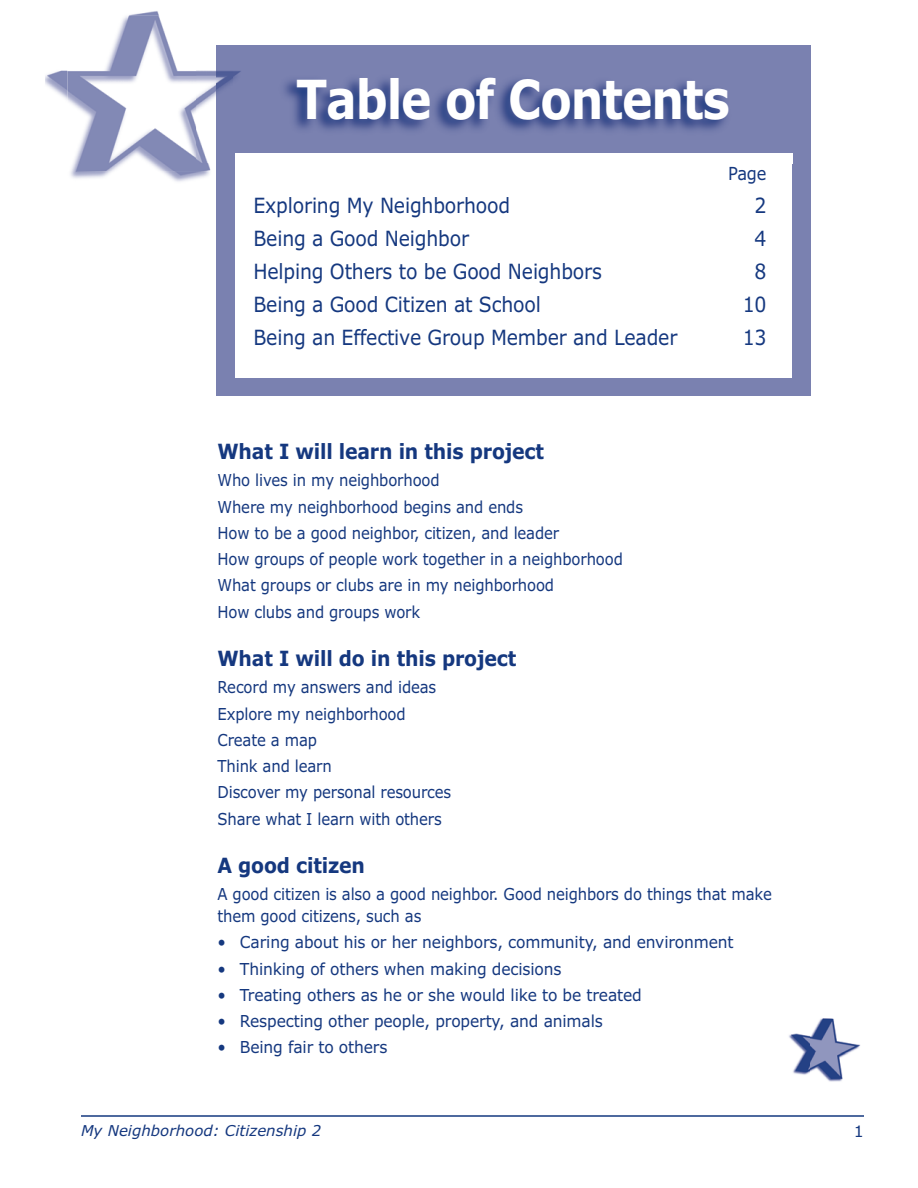
<style>
.page{position:relative;width:918px;height:1188px;background:#fff}
.page>*{position:absolute;margin:0;border:0;box-sizing:border-box;transform-origin:0 0}
.t1{font:700 54px "Verdana";letter-spacing:-.025em;color:#fff;scale:.85 1}
.t2{font:21px "Verdana";letter-spacing:-.01em;color:#15387f;scale:.9 1}
.t3{font:700 21px "Verdana";letter-spacing:-.01em;color:#15387f;scale:.9 1}
.t4{font:18px "Verdana";color:#15387f;scale:.9 1}
.t5{font:16.5px/26.2px "Verdana";letter-spacing:-.01em;color:#15387f;scale:.9 1}
.t6{font:16.5px "Verdana";letter-spacing:-.01em;color:#15387f;scale:.94 1}
.t7{font:15.75px "Verdana";color:#15387f}
.t8{font:italic 15px "Verdana";color:#15387f}
</style>
<div class="page">
<div style="left:216px;top:45px;width:594px;height:351px;background:#7a81b0"></div>
<div style="left:236px;top:153px;width:556px;height:225px;background:#fff"></div>
<hr style="left:81px;top:1115px;width:783px;height:2px;background:#15387f">
<img style="left:284px;top:57px;width:527px;height:106px">
<img style="left:45px;top:11px;width:166px;height:171px">
<img style="left:233px;top:71px;width:8px;height:9px">
<img style="left:235px;top:171px;width:1px;height:17px">
<svg style="left:235px;top:153px;width:1px;height:18px"></svg>
<img style="left:196px;top:57px;width:37px;height:106px">
<img style="left:810px;top:1018px;width:50px;height:64px">
<img style="left:789px;top:1033px;width:21px;height:42px">
<h1 class="t1" style="left:296px;top:78px;width:512px">Table of Contents</h1>
<p class="t4" style="left:728px;top:167px;width:44px">Page</p>
<p class="t2" style="left:254px;top:197px;width:287px">Exploring My Neighborhood</p>
<p class="t2" style="left:755px;top:197px;width:15px">2</p>
<p class="t2" style="left:254px;top:230px;width:241px">Being a Good Neighbor</p>
<p class="t2" style="left:755px;top:230px;width:15px">4</p>
<p class="t2" style="left:254px;top:263px;width:389px">Helping Others to be Good Neighbors</p>
<p class="t2" style="left:755px;top:263px;width:15px">8</p>
<p class="t2" style="left:254px;top:296px;width:321px">Being a Good Citizen at School</p>
<p class="t2" style="left:743px;top:296px;width:28px">10</p>
<p class="t2" style="left:254px;top:329px;width:472px">Being an Effective Group Member and Leader</p>
<p class="t2" style="left:743px;top:329px;width:28px">13</p>
<p class="t3" style="left:218px;top:443px;width:364px">What I will learn in this project</p>
<p class="t5" style="left:218px;top:469px;width:452px">Who lives in my neighborhood<br>Where my neighborhood begins and ends<br>How to be a good neighbor, citizen, and leader<br>How groups of people work together in a neighborhood What groups or clubs are in my neighborhood<br>How clubs and groups work</p>
<p class="t3" style="left:218px;top:650px;width:334px">What I will do in this project</p>
<p class="t5" style="left:218px;top:676px;width:261px">Record my answers and ideas<br>Explore my neighborhood<br>Create a map<br>Think and learn<br>Discover my personal resources<br>Share what I learn with others</p>
<p class="t3" style="left:218px;top:857px;width:165px">A good citizen</p>
<p class="t5" style="left:218px;top:885px;width:617px;line-height:21.8px">A good citizen is also a good neighbor. Good neighbors do things that make them good citizens, such as</p>
<p class="t6" style="left:217px;top:936px;width:551px">• Caring about his or her neighbors, community, and environment</p>
<p class="t6" style="left:217px;top:962px;width:367px">• Thinking of others when making decisions</p>
<p class="t6" style="left:217px;top:988px;width:453px">• Treating others as he or she would like to be treated</p>
<p class="t6" style="left:217px;top:1015px;width:411px">• Respecting other people, property, and animals</p>
<p class="t6" style="left:217px;top:1041px;width:182px">• Being fair to others</p>
<p class="t8" style="left:81px;top:1125px;width:242px">My Neighborhood: Citizenship 2</p>
<p class="t7" style="left:854px;top:1125px;width:12px">1</p>
</div>
